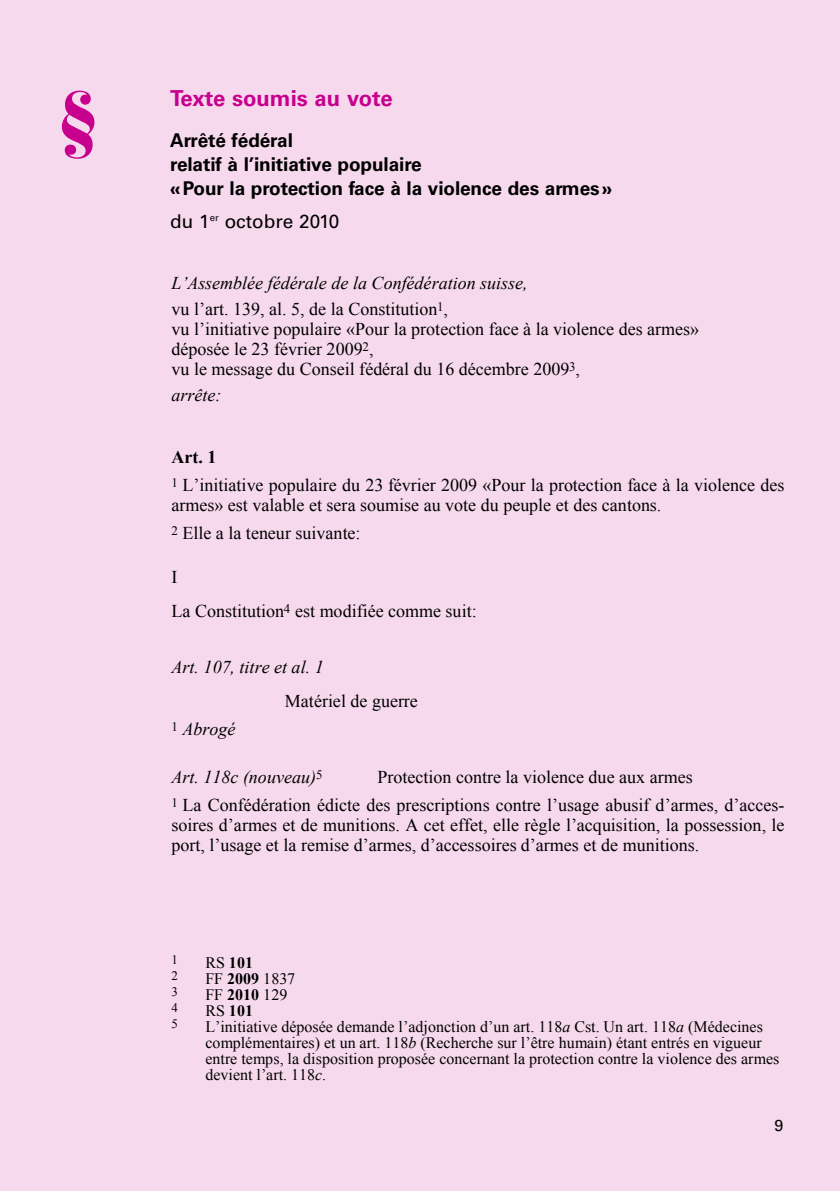
<style>
.page{position:relative;width:840px;height:1191px;background:#fff}
.page>*{position:absolute;margin:0;border:0;box-sizing:border-box;transform-origin:0 0}
.t1{font:900 70px "Bauer Bodoni";color:#c7008d}
.t2{font:700 22px "Univers";color:#c7008d}
.t3{font:700 19px/24px "Univers";letter-spacing:-.005em;color:#000}
.t4{font:19px "Univers";color:#000}
.t5{font:18px/20px "Times New Roman";color:#000}
.t6{font:italic 18px/26px "Times New Roman";color:#000}
.t7{font:16px/16px "Times New Roman";color:#000}
.t8{font:700 16px "Times New Roman";color:#000}
.t9{font:16px "Univers";color:#000}
.t10{font:13px "Times New Roman";color:#000}
.s1{font-style:normal}
.s2{font-weight:700}
.s3{font-weight:400}
.s4{font-style:italic}
</style>
<div class="page">
<div style="left:0;top:0;width:839px;height:1191px;background:#f7d9ee"></div>
<h1 class="t1" style="left:57px;top:90px;width:44px">§</h1>
<p class="t2" style="left:170px;top:90px;width:224px">Texte soumis au vote</p>
<p class="t3" style="left:170px;top:130px;width:443px">Arrêté fédéral<br>relatif à l’initiative populaire<br>«Pour la protection face à la violence des armes»</p>
<p class="t4" style="left:170px;top:214px;width:170px">du 1<sup>er</sup> octobre 2010</p>
<p class="t6" style="left:171px;top:270px;width:357px">;’=--619226 5272.:26 76 2: &lt;/05272.:,3/0 -+3--6#<br><span class="s1">34 =’G75# /*$' G=# &amp;' DC =G S:;65?545?:;</span><sup>/</sup><span class="s1">'</span></p>
<p class="t5" style="left:171px;top:319px;width:529px">34 =’?;?5?G5?3C 9:94=G?7C nL:47 =G 97:5CE5?:; BGEC p =G 3?:=C;EC DC6 G7&lt;C6j<br>DU9:6UC =C +* BU37?C7 +11$<sup>+</sup>'<br>34 =C &lt;C66GAC D4 S:;6C?= BUDU7G= D4 /% DUEC&lt;F7C +11$<sup>*</sup>'</p>
<p class="t6" style="left:171px;top:382px;width:52px">:..º,6&amp;</p>
<p class="t5" style="left:171px;top:443px;width:614px;line-height:28px"><span class="s2">9+)! $<br></span><sup>/</sup> O’?;?5?G5?3C 9:94=G?7C D4 +* BU37?C7 +11$ nL:47 =G 97:5CE5?:; BGEC p =G 3?:=C;EC DC6</p>
<p class="t5" style="left:171px;top:491px;width:491px;line-height:28px">G7&lt;C6j C65 3G=GF=C C5 6C7G 6:4&lt;?6C G4 3:5C D4 9C49=C C5 DC6 EG;5:;6# <sup>+</sup> R==C G =G 5C;C47 64?3G;5C,</p>
<p class="t5" style="left:171px;top:560px;width:306px;line-height:34px">P<br>OG S:;65?545?:;<sup>-</sup> C65 &lt;:D?B?UC E:&lt;&lt;C 64?5,</p>
<p class="t6" style="left:171px;top:654px;width:154px">=.," ()$# ,3,.6 6, :2" (</p>
<p class="t5" style="left:285px;top:691px;width:134px">NG5U7?C= DC A4C77C</p>
<p class="t6" style="left:171px;top:716px;width:66px"><sup>/</sup> =9./42</p>
<p class="t6" style="left:171px;top:764px;width:152px">=.," (('8 !0/+*6:+%<sup>&amp;</sup></p>
<p class="t5" style="left:171px;top:763px;width:614px;line-height:28px;text-indent:206px">L7:5CE5?:; E:;57C =G 3?:=C;EC D4C G42 G7&lt;C6<br><sup>/</sup> OG S:;BUDU7G5?:; UD?E5C DC6 97C6E7?95?:;6 E:;57C =’46GAC GF46?B D’G7&lt;C6' D’GEEC60</p>
<p class="t5" style="left:171px;top:815px;width:614px">6:?7C6 D’G7&lt;C6 C5 DC &lt;4;?5?:;6# T EC5 CBBC5' C==C 7˜A=C =’GE84?6?5?:;' =G 9:66C66?:;' =C<br>9:75' =’46GAC C5 =G 7C&lt;?6C D’G7&lt;C6' D’GEEC66:?7C6 D’G7&lt;C6 C5 DC &lt;4;?5?:;6#</p>
<p class="t10" style="left:171px;top:952px;width:8px">/</p>
<p class="t8" style="left:205px;top:953px;width:49px"><span class="s3">JI</span> $%$</p>
<p class="t10" style="left:171px;top:968px;width:8px">+</p>
<p class="t7" style="left:171px;top:970px;width:125px;text-indent:34px">QQ <span class="s2">#%%"</span> /.*( <sup>*</sup> QQ <span class="s2">#%$%</span> /+$</p>
<p class="t8" style="left:171px;top:1001px;width:83px"><sup>-</sup> <span class="s3">JI</span> $%$</p>
<p class="t10" style="left:171px;top:1016px;width:8px">&amp;</p>
<p class="t7" style="left:205px;top:1018px;width:575px">O’?;?5?G5?3C DU9:6UC DC&lt;G;DC =’GD&gt;:;E5?:; D’4; G75# //.<span class="s4">:</span> S65# H; G75# //.<span class="s4">:</span> !NUDCE?;C6<br>E:&lt;9=U&lt;C;5G?7C6) C5 4; G75# //.<span class="s4">9</span> !JCE@C7E@C 647 =’˚57C @4&lt;G?;) U5G;5 C;57U6 C; 3?A4C47<br>C;57C 5C&lt;96' =G D?69:6?5?:; 97:9:6UC E:;EC7;G;5 =G 97:5CE5?:; E:;57C =G 3?:=C;EC DC6 G7&lt;C6<br>DC3?C;5 =’G75# //.<span class="s4">8</span>#</p>
<p class="t9" style="left:773px;top:1119px;width:10px">9</p>
</div>
